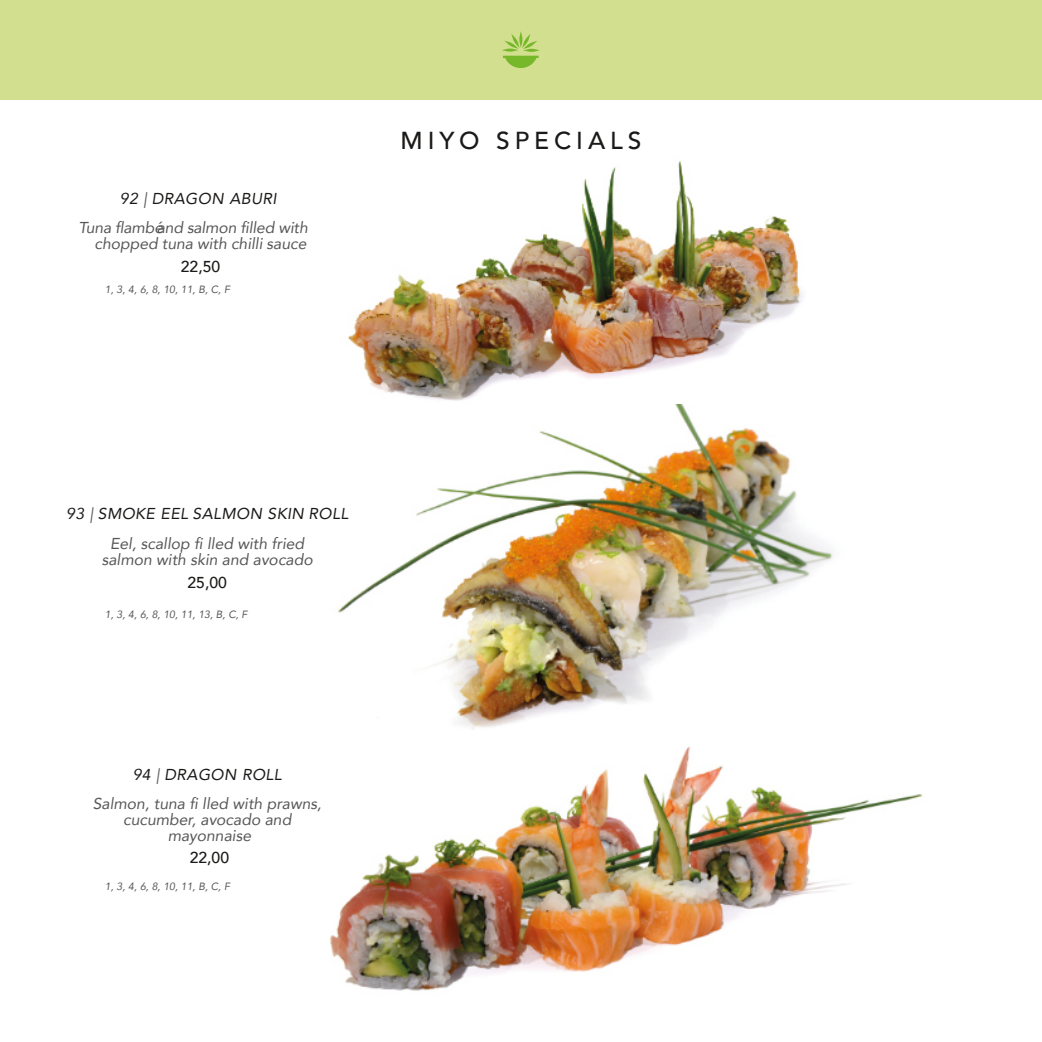
<style>
.page{position:relative;width:1042px;height:1042px;background:#fff}
.page>*{position:absolute;margin:0;border:0;box-sizing:border-box;transform-origin:0 0}
.t1{font:500 24.5px "Avenir";letter-spacing:.2em;color:#1c1a18}
.t2{font:italic 15.75px/29.2px "Avenir";color:#585655;text-align:center}
.t3{font:500 15.75px "Avenir";color:#1c1a18}
.t4{font:italic 10.5px "Avenir";color:#585655}
.s1{color:#1c1a18}
</style>
<div class="page">
<div style="left:0;top:0;width:1042px;height:99px;background:#d2df8f"></div>
<svg style="left:502px;top:31px;width:38px;height:37px"></svg>
<hr style="left:503px;top:56px;width:35px;height:2px;background:#76b82a">
<img style="left:348px;top:161px;width:455px;height:240px">
<img style="left:338px;top:404px;width:495px;height:326px">
<img style="left:330px;top:746px;width:593px;height:245px">
<p class="t2" style="left:78px;top:184px;width:231px;text-align:left;text-indent:42px"><span class="s1">92</span> | <span class="s1">DRAGON ABURI<br></span>Tuna flambéand salmon filled with</p>
<p class="t2" style="left:94px;top:229px;width:214px">chopped tuna with chilli sauce</p>
<p class="t3" style="left:181px;top:253px;width:41px">22,50</p>
<p class="t4" style="left:105px;top:283px;width:126px">1, 3, 4, 6, 8, 10, 11, B, C, F</p>
<h1 class="t1" style="left:400px;top:124px;width:242px">MIYO SPECIALS</h1>
<p class="t2" style="left:66px;top:499px;width:284px;line-height:29.8px"><span class="s1">93</span> | <span class="s1">SMOKE EEL SALMON SKIN ROLL<br></span>Eel, scallop fi lled with fried</p>
<p class="t2" style="left:102px;top:545px;width:213px">salmon with skin and avocado</p>
<p class="t3" style="left:187px;top:572px;width:41px">25,00</p>
<p class="t4" style="left:105px;top:607px;width:144px">1, 3, 4, 6, 8, 10, 11, 13, B, C, F</p>
<p class="t2" style="left:93px;top:760px;width:230px"><span class="s1">94</span> | <span class="s1">DRAGON ROLL<br></span>Salmon, tuna fi lled with prawns,</p>
<p class="t2" style="left:123px;top:811px;width:170px;line-height:15.8px">cucumber, avocado and mayonnaise</p>
<p class="t3" style="left:190px;top:844px;width:41px">22,00</p>
<p class="t4" style="left:105px;top:879px;width:126px">1, 3, 4, 6, 8, 10, 11, B, C, F</p>
</div>
